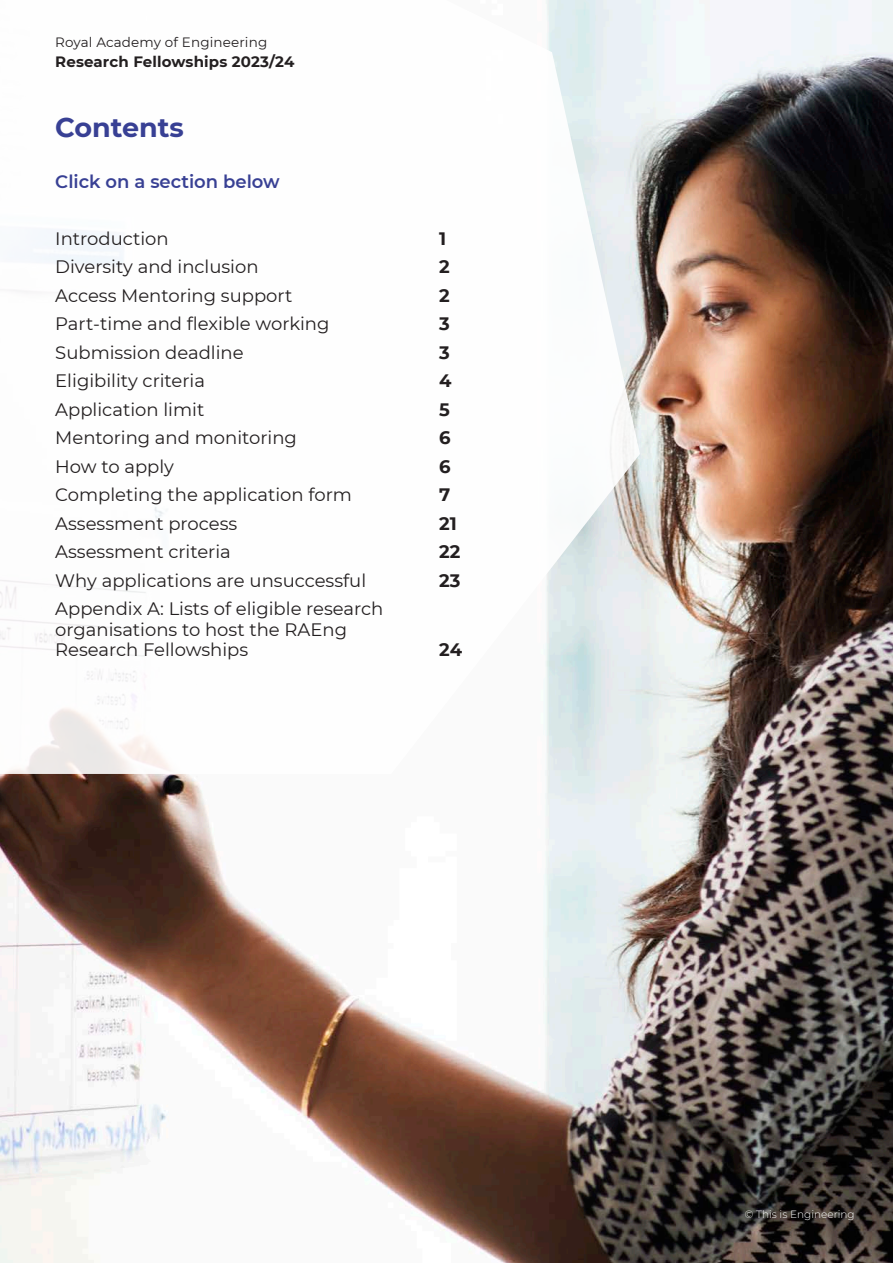
<style>
.page{position:relative;width:893px;height:1263px;background:#fff}
.page>*{position:absolute;margin:0;border:0;box-sizing:border-box;transform-origin:0 0}
.t1{font:700 27px "Montserrat";color:#384094}
.t2{font:18px "Montserrat";color:#231f20}
.t3{font:600 18px "Montserrat";color:#384094}
.t4{font:700 18px "Montserrat";color:#231f20}
.t5{font:700 15px "Montserrat";letter-spacing:.01em;color:#231f20}
.t6{font:13.5px "Montserrat";letter-spacing:.01em;color:#231f20}
.t7{font:300 10.5px "Montserrat";color:#fff}
</style>
<div class="page">
<img style="left:0;top:0;width:893px;height:1263px">
<svg style="left:0;top:0;width:640px;height:774px"></svg>
<p class="t6" style="left:55px;top:33px;width:213px">Royal Academy of Engineering</p>
<p class="t5" style="left:55px;top:50px;width:241px">Research Fellowships 2023/24</p>
<p class="t1" style="left:55px;top:108px;width:130px">Contents</p>
<p class="t3" style="left:55px;top:169px;width:226px">Click on a section below</p>
<p class="t2" style="left:55px;top:226px;width:115px">Introduction</p>
<p class="t4" style="left:439px;top:225px;width:9px">1</p>
<p class="t2" style="left:55px;top:254px;width:205px">Diversity and inclusion</p>
<p class="t4" style="left:439px;top:254px;width:12px">2</p>
<p class="t2" style="left:55px;top:283px;width:239px">Access Mentoring support</p>
<p class="t4" style="left:439px;top:282px;width:12px">2</p>
<p class="t2" style="left:55px;top:311px;width:276px">Part-time and flexible working</p>
<p class="t4" style="left:439px;top:311px;width:12px">3</p>
<p class="t2" style="left:55px;top:340px;width:190px">Submission deadline</p>
<p class="t4" style="left:439px;top:339px;width:12px">3</p>
<p class="t2" style="left:55px;top:368px;width:151px">Eligibility criteria</p>
<p class="t4" style="left:439px;top:368px;width:14px">4</p>
<p class="t2" style="left:55px;top:397px;width:151px">Application limit</p>
<p class="t4" style="left:439px;top:396px;width:12px">5</p>
<p class="t2" style="left:55px;top:425px;width:243px">Mentoring and monitoring</p>
<p class="t4" style="left:439px;top:425px;width:13px">6</p>
<p class="t2" style="left:55px;top:454px;width:120px">How to apply</p>
<p class="t4" style="left:439px;top:453px;width:13px">6</p>
<p class="t2" style="left:55px;top:482px;width:298px">Completing the application form</p>
<p class="t4" style="left:439px;top:482px;width:13px">7</p>
<p class="t2" style="left:55px;top:511px;width:184px">Assessment process</p>
<p class="t4" style="left:439px;top:510px;width:19px">21</p>
<p class="t2" style="left:55px;top:539px;width:177px">Assessment criteria</p>
<p class="t4" style="left:439px;top:539px;width:23px">22</p>
<p class="t2" style="left:55px;top:568px;width:312px">Why applications are unsuccessful</p>
<p class="t4" style="left:439px;top:567px;width:23px">23</p>
<p class="t2" style="left:55px;top:596px;width:329px">Appendix A: Lists of eligible research</p>
<p class="t2" style="left:55px;top:617px;width:293px">organisations to host the RAEng</p>
<p class="t2" style="left:55px;top:637px;width:194px">Research Fellowships</p>
<p class="t4" style="left:439px;top:636px;width:24px">24</p>
<p class="t7" style="left:745px;top:1207px;width:111px">© This is Engineering</p>
</div>
